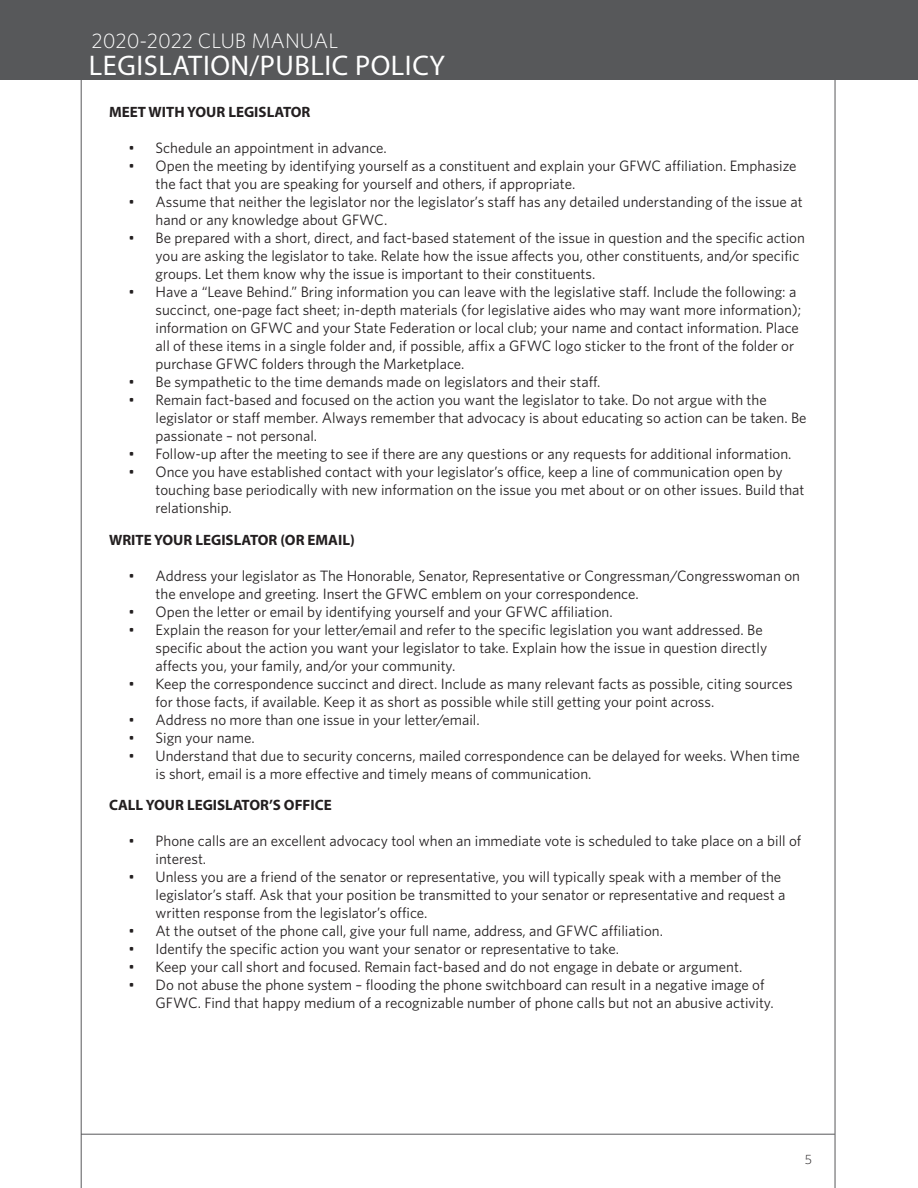
<style>
.page{position:relative;width:918px;height:1188px;background:#fff}
.page>*{position:absolute;margin:0;border:0;box-sizing:border-box;transform-origin:0 0}
.t1{font:28.5px "Myriad Pro";letter-spacing:.02em;color:#fff}
.t2{font:300 21px "Whitney HTF";color:#fff}
.t3{font:15px/18px "Whitney HTF";color:#231f20}
.t4{font:700 15px "Myriad Pro";color:#231f20}
.t5{font:300 13.5px "Whitney HTF";color:#231f20}
</style>
<div class="page">
<hr style="left:81px;top:1134px;width:754px;height:1px;background:#57585a">
<hr style="left:81px;top:0;width:1px;height:1188px;background:#57585a">
<hr style="left:835px;top:0;width:1px;height:1188px;background:#57585a">
<div style="left:0;top:0;width:918px;height:80px;background:#57585a"></div>
<h2 class="t2" style="left:92px;top:29px;width:248px">2020-2022 CLUB MANUAL</h2>
<h1 class="t1" style="left:89px;top:48px;width:358px">LEGISLATION/PUBLIC POLICY</h1>
<p class="t4" style="left:109px;top:102px;width:203px">MEET WITH YOUR LEGISLATOR</p>
<p class="t3" style="left:129px;top:139px;width:260px">• Schedule an appointment in advance.</p>
<p class="t3" style="left:156px;top:157px;width:642px;text-indent:-27px">• Open the meeting by identifying yourself as a constituent and explain your GFWC affiliation. Emphasize the fact that you are speaking for yourself and others, if appropriate.</p>
<p class="t3" style="left:156px;top:193px;width:649px;text-indent:-27px">• Assume that neither the legislator nor the legislator’s staff has any detailed understanding of the issue at hand or any knowledge about GFWC.</p>
<p class="t3" style="left:156px;top:229px;width:651px;text-indent:-27px">• Be prepared with a short, direct, and fact-based statement of the issue in question and the specific action you are asking the legislator to take. Relate how the issue affects you, other constituents, and/or specific groups. Let them know why the issue is important to their constituents.</p>
<p class="t3" style="left:156px;top:283px;width:647px;text-indent:-27px">• Have a “Leave Behind.” Bring information you can leave with the legislative staff. Include the following: a succinct, one-page fact sheet; in-depth materials (for legislative aides who may want more information); information on GFWC and your State Federation or local club; your name and contact information. Place all of these items in a single folder and, if possible, affix a GFWC logo sticker to the front of the folder or purchase GFWC folders through the Marketplace.</p>
<p class="t3" style="left:129px;top:373px;width:473px">• Be sympathetic to the time demands made on legislators and their staff.</p>
<p class="t3" style="left:156px;top:391px;width:653px;text-indent:-27px">• Remain fact-based and focused on the action you want the legislator to take. Do not argue with the legislator or staff member. Always remember that advocacy is about educating so action can be taken. Be passionate – not personal.</p>
<p class="t3" style="left:129px;top:445px;width:664px">• Follow-up after the meeting to see if there are any questions or any requests for additional information.</p>
<p class="t3" style="left:156px;top:463px;width:651px;text-indent:-27px">• Once you have established contact with your legislator’s office, keep a line of communication open by touching base periodically with new information on the issue you met about or on other issues. Build that relationship.</p>
<p class="t4" style="left:109px;top:530px;width:247px">WRITE YOUR LEGISLATOR (OR EMAIL)</p>
<p class="t3" style="left:156px;top:566px;width:646px;text-indent:-27px">• Address your legislator as The Honorable, Senator, Representative or Congressman/Congresswoman on the envelope and greeting. Insert the GFWC emblem on your correspondence.</p>
<p class="t3" style="left:129px;top:602px;width:486px">• Open the letter or email by identifying yourself and your GFWC affiliation.</p>
<p class="t3" style="left:156px;top:620px;width:613px;text-indent:-27px">• Explain the reason for your letter/email and refer to the specific legislation you want addressed. Be specific about the action you want your legislator to take. Explain how the issue in question directly affects you, your family, and/or your community.</p>
<p class="t3" style="left:156px;top:674px;width:639px;text-indent:-27px">• Keep the correspondence succinct and direct. Include as many relevant facts as possible, citing sources for those facts, if available. Keep it as short as possible while still getting your point across.</p>
<p class="t3" style="left:129px;top:710px;width:353px">• Address no more than one issue in your letter/email.</p>
<p class="t3" style="left:129px;top:728px;width:128px">• Sign your name.</p>
<p class="t3" style="left:156px;top:746px;width:646px;text-indent:-27px">• Understand that due to security concerns, mailed correspondence can be delayed for weeks. When time is short, email is a more effective and timely means of communication.</p>
<p class="t4" style="left:109px;top:795px;width:224px">CALL YOUR LEGISLATOR’S OFFICE</p>
<p class="t3" style="left:156px;top:832px;width:647px;text-indent:-27px">• Phone calls are an excellent advocacy tool when an immediate vote is scheduled to take place on a bill of interest.</p>
<p class="t3" style="left:156px;top:868px;width:631px;text-indent:-27px">• Unless you are a friend of the senator or representative, you will typically speak with a member of the legislator’s staff. Ask that your position be transmitted to your senator or representative and request a written response from the legislator’s office.</p>
<p class="t3" style="left:129px;top:922px;width:536px">• At the outset of the phone call, give your full name, address, and GFWC affiliation.</p>
<p class="t3" style="left:129px;top:940px;width:492px">• Identify the specific action you want your senator or representative to take.</p>
<p class="t3" style="left:129px;top:958px;width:615px">• Keep your call short and focused. Remain fact-based and do not engage in debate or argument.</p>
<p class="t3" style="left:156px;top:976px;width:620px;text-indent:-27px">• Do not abuse the phone system – flooding the phone switchboard can result in a negative image of<br>GFWC. Find that happy medium of a recognizable number of phone calls but not an abusive activity.</p>
<p class="t5" style="left:805px;top:1152px;width:9px">5</p>
</div>
